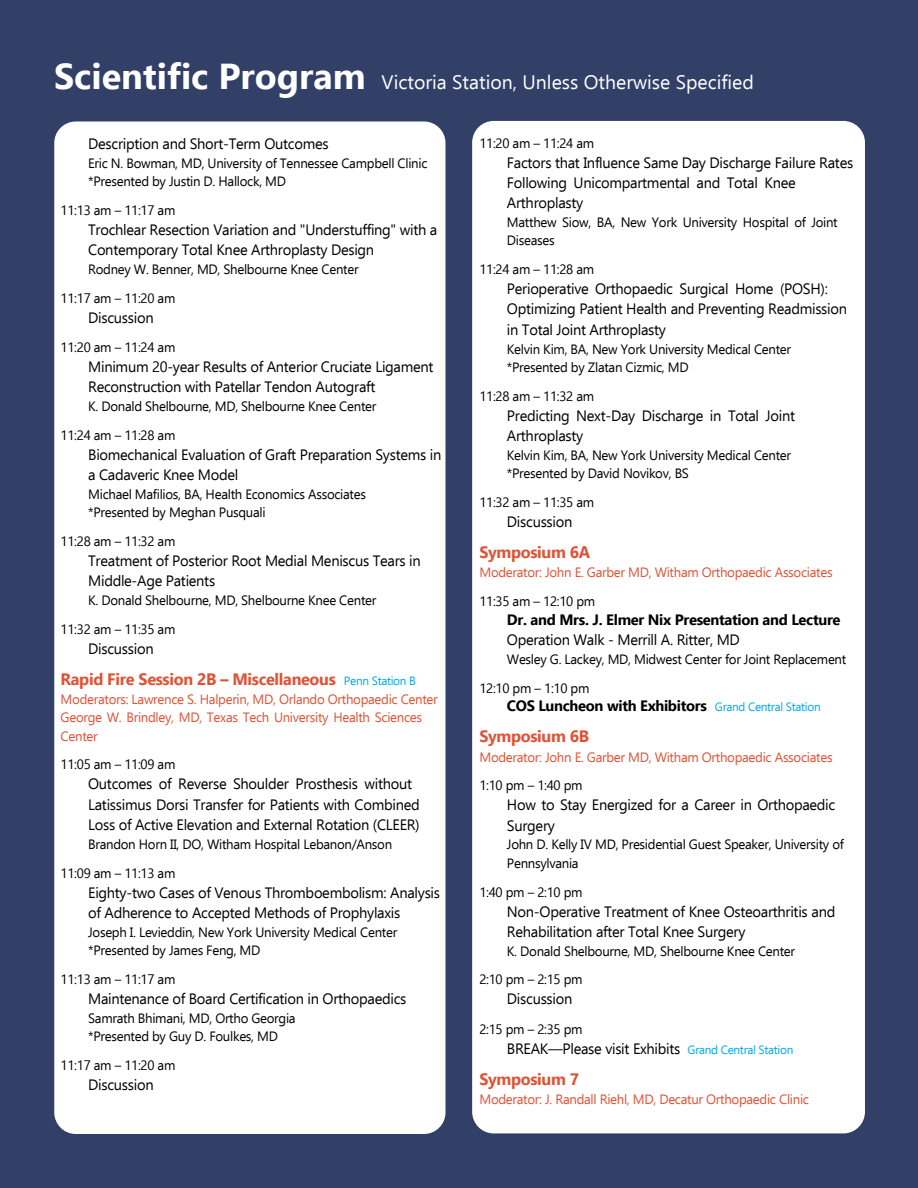
<style>
.page{position:relative;width:918px;height:1188px;background:#323f67}
.page>*{position:absolute;margin:0;border:0;box-sizing:border-box;transform-origin:0 0}
.t1{font:19.5px "Ebrima";color:#fff}
.t2{font:700 16.5px "Ebrima";letter-spacing:-.02em;color:#df5235}
.t3{font:15px/20.4px "Ebrima";letter-spacing:-.02em;color:#000}
.t4{font:700 15px "Ebrima";letter-spacing:-.02em;color:#000}
.t5{font:13.5px/18.3px "Ebrima";letter-spacing:-.02em;color:#000}
.t6{font:13.5px/18.3px "Ebrima";letter-spacing:-.02em;color:#df5235}
.s1{font-weight:700;font-size:36px}
.s2{font-weight:400;font-size:12px;color:#00a9ec}
.s3{font-size:12px;color:#00a9ec}
</style>
<div class="page">
<div style="left:472px;top:121px;width:393px;height:1012px;background:#fff;border-radius:22px"></div>
<div style="left:54px;top:121px;width:392px;height:1013px;background:#fff;border-radius:22px"></div>
<h1 class="t1" style="left:54px;top:75px;width:702px"><span class="s1">Scientific Program</span> Victoria Station, Unless Otherwise Specified</h1>
<p class="t5" style="left:479px;top:135px;width:116px">11:20 am – 11:24 am</p>
<p class="t3" style="left:507px;top:153px;width:348px">Factors that Influence Same Day Discharge Failure Rates<br>Following Unicompartmental and Total Knee<br>Arthroplasty</p>
<p class="t5" style="left:507px;top:214px;width:332px">Matthew Siow, BA, New York University Hospital of Joint<br>Diseases</p>
<p class="t5" style="left:479px;top:262px;width:116px">11:24 am – 11:28 am</p>
<p class="t3" style="left:507px;top:280px;width:342px">Perioperative Orthopaedic Surgical Home (POSH):<br>Optimizing Patient Health and Preventing Readmission in Total Joint Arthroplasty</p>
<p class="t5" style="left:507px;top:341px;width:286px">Kelvin Kim, BA, New York University Medical Center *Presented by Zlatan Cizmic, MD</p>
<p class="t5" style="left:479px;top:388px;width:116px">11:28 am – 11:32 am</p>
<p class="t3" style="left:507px;top:407px;width:290px">Predicting Next-Day Discharge in Total Joint<br>Arthroplasty</p>
<p class="t5" style="left:507px;top:447px;width:286px">Kelvin Kim, BA, New York University Medical Center *Presented by David Novikov, BS</p>
<p class="t5" style="left:479px;top:494px;width:116px">11:32 am – 11:35 am</p>
<p class="t3" style="left:507px;top:513px;width:67px">Discussion</p>
<p class="t2" style="left:479px;top:546px;width:112px">Symposium 6A</p>
<p class="t6" style="left:479px;top:564px;width:355px">Moderator: John E. Garber MD, Witham Orthopaedic Associates</p>
<p class="t5" style="left:479px;top:593px;width:117px">11:35 am – 12:10 pm</p>
<p class="t4" style="left:507px;top:614px;width:335px">Dr. and Mrs. J. Elmer Nix Presentation and Lecture</p>
<p class="t3" style="left:507px;top:631px;width:234px">Operation Walk - Merrill A. Ritter, MD</p>
<p class="t5" style="left:479px;top:646px;width:368px;line-height:28.8px;text-indent:28px">Wesley G. Lackey, MD, Midwest Center for Joint Replacement<br>12:10 pm – 1:10 pm</p>
<p class="t4" style="left:507px;top:700px;width:315px">COS Luncheon with Exhibitors <span class="s2">Grand Central Station</span></p>
<p class="t2" style="left:479px;top:730px;width:111px">Symposium 6B</p>
<p class="t6" style="left:479px;top:749px;width:355px">Moderator: John E. Garber MD, Witham Orthopaedic Associates</p>
<p class="t5" style="left:479px;top:778px;width:105px">1:10 pm – 1:40 pm</p>
<p class="t3" style="left:507px;top:796px;width:330px">How to Stay Energized for a Career in Orthopaedic<br>Surgery</p>
<p class="t5" style="left:507px;top:837px;width:339px">John D. Kelly IV MD, Presidential Guest Speaker, University of<br>Pennsylvania</p>
<p class="t5" style="left:479px;top:884px;width:105px">1:40 pm – 2:10 pm</p>
<p class="t3" style="left:507px;top:902px;width:330px">Non-Operative Treatment of Knee Osteoarthritis and<br>Rehabilitation after Total Knee Surgery</p>
<p class="t5" style="left:479px;top:938px;width:317px;line-height:28.8px;text-indent:28px">K. Donald Shelbourne, MD, Shelbourne Knee Center<br>2:10 pm – 2:15 pm</p>
<p class="t3" style="left:507px;top:990px;width:67px">Discussion</p>
<p class="t5" style="left:479px;top:1021px;width:105px">2:15 pm – 2:35 pm</p>
<p class="t3" style="left:507px;top:1039px;width:288px">BREAK—Please visit Exhibits <span class="s3">Grand Central Station</span></p>
<p class="t2" style="left:479px;top:1073px;width:101px">Symposium 7</p>
<p class="t6" style="left:479px;top:1091px;width:331px">Moderator: J. Randall Riehl, MD, Decatur Orthopaedic Clinic</p>
<p class="t3" style="left:88px;top:135px;width:242px">Description and Short-Term Outcomes</p>
<p class="t5" style="left:88px;top:155px;width:341px">Eric N. Bowman, MD, University of Tennessee Campbell Clinic *Presented by Justin D. Hallock, MD</p>
<p class="t5" style="left:61px;top:202px;width:116px">11:13 am – 11:17 am</p>
<p class="t3" style="left:88px;top:221px;width:351px">Trochlear Resection Variation and "Understuffing" with a<br>Contemporary Total Knee Arthroplasty Design</p>
<p class="t5" style="left:61px;top:256px;width:300px;line-height:28.8px;text-indent:28px">Rodney W. Benner, MD, Shelbourne Knee Center<br>11:17 am – 11:20 am</p>
<p class="t3" style="left:88px;top:309px;width:67px">Discussion</p>
<p class="t5" style="left:61px;top:339px;width:116px">11:20 am – 11:24 am</p>
<p class="t3" style="left:88px;top:358px;width:347px">Minimum 20-year Results of Anterior Cruciate Ligament<br>Reconstruction with Patellar Tendon Autograft</p>
<p class="t5" style="left:61px;top:393px;width:317px;line-height:28.8px;text-indent:28px">K. Donald Shelbourne, MD, Shelbourne Knee Center<br>11:24 am – 11:28 am</p>
<p class="t3" style="left:88px;top:446px;width:355px">Biomechanical Evaluation of Graft Preparation Systems in a Cadaveric Knee Model</p>
<p class="t5" style="left:88px;top:486px;width:279px">Michael Mafilios, BA, Health Economics Associates *Presented by Meghan Pusquali</p>
<p class="t5" style="left:61px;top:533px;width:116px">11:28 am – 11:32 am</p>
<p class="t3" style="left:88px;top:552px;width:334px">Treatment of Posterior Root Medial Meniscus Tears in<br>Middle-Age Patients</p>
<p class="t5" style="left:61px;top:587px;width:317px;line-height:28.8px;text-indent:28px">K. Donald Shelbourne, MD, Shelbourne Knee Center<br>11:32 am – 11:35 am</p>
<p class="t3" style="left:88px;top:640px;width:67px">Discussion</p>
<p class="t2" style="left:61px;top:673px;width:357px">Rapid Fire Session 2B – Miscellaneous <span class="s2">Penn Station B</span></p>
<p class="t6" style="left:61px;top:691px;width:379px">Moderators: Lawrence S. Halperin, MD, Orlando Orthopaedic Center<br>George W. Brindley, MD, Texas Tech University Health Sciences<br>Center</p>
<p class="t5" style="left:61px;top:757px;width:116px">11:05 am – 11:09 am</p>
<p class="t3" style="left:88px;top:775px;width:333px">Outcomes of Reverse Shoulder Prosthesis without<br>Latissimus Dorsi Transfer for Patients with Combined<br>Loss of Active Elevation and External Rotation (CLEER)</p>
<p class="t5" style="left:61px;top:831px;width:333px;line-height:28.8px;text-indent:28px">Brandon Horn II, DO, Witham Hospital Lebanon/Anson<br>11:09 am – 11:13 am</p>
<p class="t3" style="left:88px;top:884px;width:353px">Eighty-two Cases of Venous Thromboembolism: Analysis of Adherence to Accepted Methods of Prophylaxis</p>
<p class="t5" style="left:88px;top:924px;width:311px">Joseph I. Levieddin, New York University Medical Center *Presented by James Feng, MD</p>
<p class="t5" style="left:61px;top:971px;width:116px">11:13 am – 11:17 am</p>
<p class="t3" style="left:88px;top:990px;width:320px">Maintenance of Board Certification in Orthopaedics</p>
<p class="t5" style="left:88px;top:1010px;width:209px">Samrath Bhimani, MD, Ortho Georgia *Presented by Guy D. Foulkes, MD</p>
<p class="t5" style="left:61px;top:1057px;width:116px">11:17 am – 11:20 am</p>
<p class="t3" style="left:88px;top:1076px;width:67px">Discussion</p>
</div>
